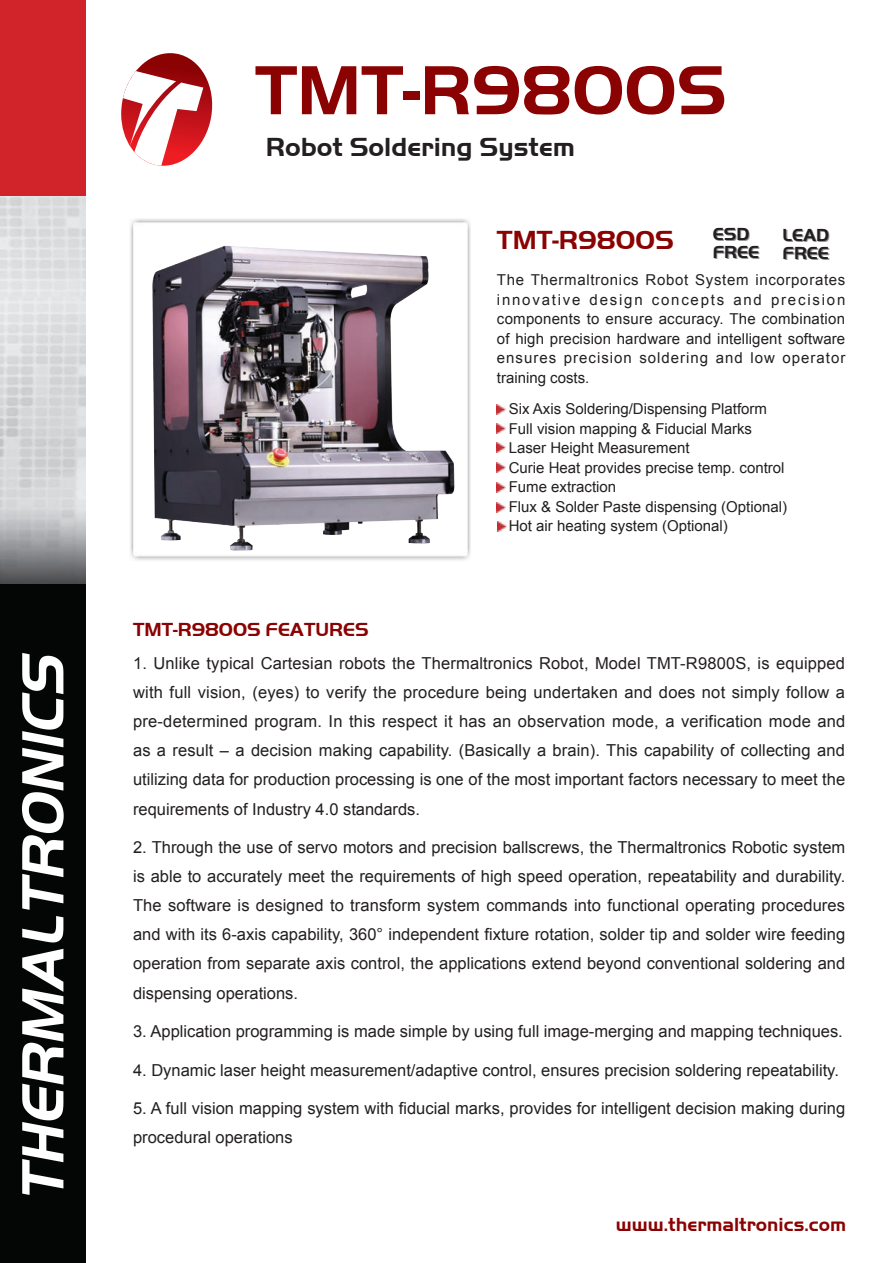
<style>
.page{position:relative;width:893px;height:1263px;background:#fff}
.page>*{position:absolute;margin:0;border:0;box-sizing:border-box;transform-origin:0 0}
.t1{font:700 72px "Handel Got D";color:#8b0202}
.t2{font:700 27px "Handel Got D";color:#231f20}
.t3{font:700 27px "Handel Got D";color:#8b0202}
.t4{font:700 19.5px "Handel Got D";color:#8b0202}
.t5{font:700 18px "Handel Got D";color:#231f20}
.t6{font:16.5px/29.1px "Arial";color:#231f20;text-align:justify}
.t7{font:15px/19.5px "Arial";color:#231f20;text-align:justify}
</style>
<div class="page">
<svg style="left:121px;top:53px;width:92px;height:113px"></svg>
<div style="left:0;top:485px;width:85px;height:778px;background:#040606"></div>
<img style="left:0;top:196px;width:85px;height:388px">
<img style="left:22px;top:653px;width:42px;height:542px">
<img style="left:130px;top:218px;width:340px;height:342px">
<svg style="left:497px;top:404px;width:9px;height:11px"></svg>
<svg style="left:497px;top:423px;width:9px;height:11px"></svg>
<svg style="left:497px;top:442px;width:9px;height:11px"></svg>
<svg style="left:497px;top:462px;width:9px;height:11px"></svg>
<svg style="left:497px;top:482px;width:9px;height:11px"></svg>
<svg style="left:497px;top:502px;width:9px;height:11px"></svg>
<img style="left:137px;top:239px;width:326px;height:316px">
<svg style="left:497px;top:521px;width:9px;height:11px"></svg>
<div style="left:0;top:0;width:85px;height:196px;background:#d1232a"></div>
<p class="t1" style="left:255px;top:42px;width:473px">TMT-R9800S</p>
<p class="t2" style="left:266px;top:129px;width:311px">Robot Soldering System</p>
<p class="t5" style="left:713px;top:222px;width:38px">ESD</p>
<p class="t5" style="left:713px;top:240px;width:48px">FREE</p>
<p class="t5" style="left:783px;top:223px;width:48px">LEAD</p>
<p class="t5" style="left:783px;top:241px;width:48px">FREE</p>
<p class="t3" style="left:497px;top:222px;width:178px">TMT-R9800S</p>
<p class="t7" style="left:497px;top:270px;width:350px">The Thermaltronics Robot System incorporates innovative design concepts and precision components to ensure accuracy. The combination of high precision hardware and intelligent software ensures precision soldering and low operator training costs.</p>
<p class="t7" style="left:509px;top:400px;width:260px">Six Axis Soldering/Dispensing Platform</p>
<p class="t7" style="left:509px;top:419px;width:245px">Full vision mapping &amp; Fiducial Marks</p>
<p class="t7" style="left:509px;top:439px;width:182px">Laser Height Measurement</p>
<p class="t7" style="left:509px;top:458px;width:277px">Curie Heat provides precise temp. control</p>
<p class="t7" style="left:509px;top:478px;width:109px">Fume extraction</p>
<p class="t7" style="left:509px;top:497px;width:280px">Flux &amp; Solder Paste dispensing (Optional)</p>
<p class="t7" style="left:509px;top:517px;width:221px">Hot air heating system (Optional)</p>
<p class="t4" style="left:133px;top:616px;width:237px">TMT-R9800S FEATURES</p>
<p class="t6" style="left:133px;top:649px;width:714px">1. Unlike typical Cartesian robots the Thermaltronics Robot, Model TMT-R9800S, is equipped with full vision, (eyes) to verify the procedure being undertaken and does not simply follow a pre-determined program. In this respect it has an observation mode, a verification mode and as a result – a decision making capability. (Basically a brain). This capability of collecting and utilizing data for production processing is one of the most important factors necessary to meet the requirements of Industry 4.0 standards.</p>
<p class="t6" style="left:133px;top:833px;width:714px">2. Through the use of servo motors and precision ballscrews, the Thermaltronics Robotic system is able to accurately meet the requirements of high speed operation, repeatability and durability.<br>The software is designed to transform system commands into functional operating procedures and with its 6-axis capability, 360° independent fixture rotation, solder tip and solder wire feeding operation from separate axis control, the applications extend beyond conventional soldering and dispensing operations.</p>
<p class="t6" style="left:133px;top:1017px;width:711px">3. Application programming is made simple by using full image-merging and mapping techniques.</p>
<p class="t6" style="left:133px;top:1056px;width:707px">4. Dynamic laser height measurement/adaptive control, ensures precision soldering repeatability.</p>
<p class="t6" style="left:133px;top:1094px;width:714px">5. A full vision mapping system with fiducial marks, provides for intelligent decision making during procedural operations</p>
<p class="t4" style="left:616px;top:1211px;width:232px">www.thermaltronics.com</p>
</div>
